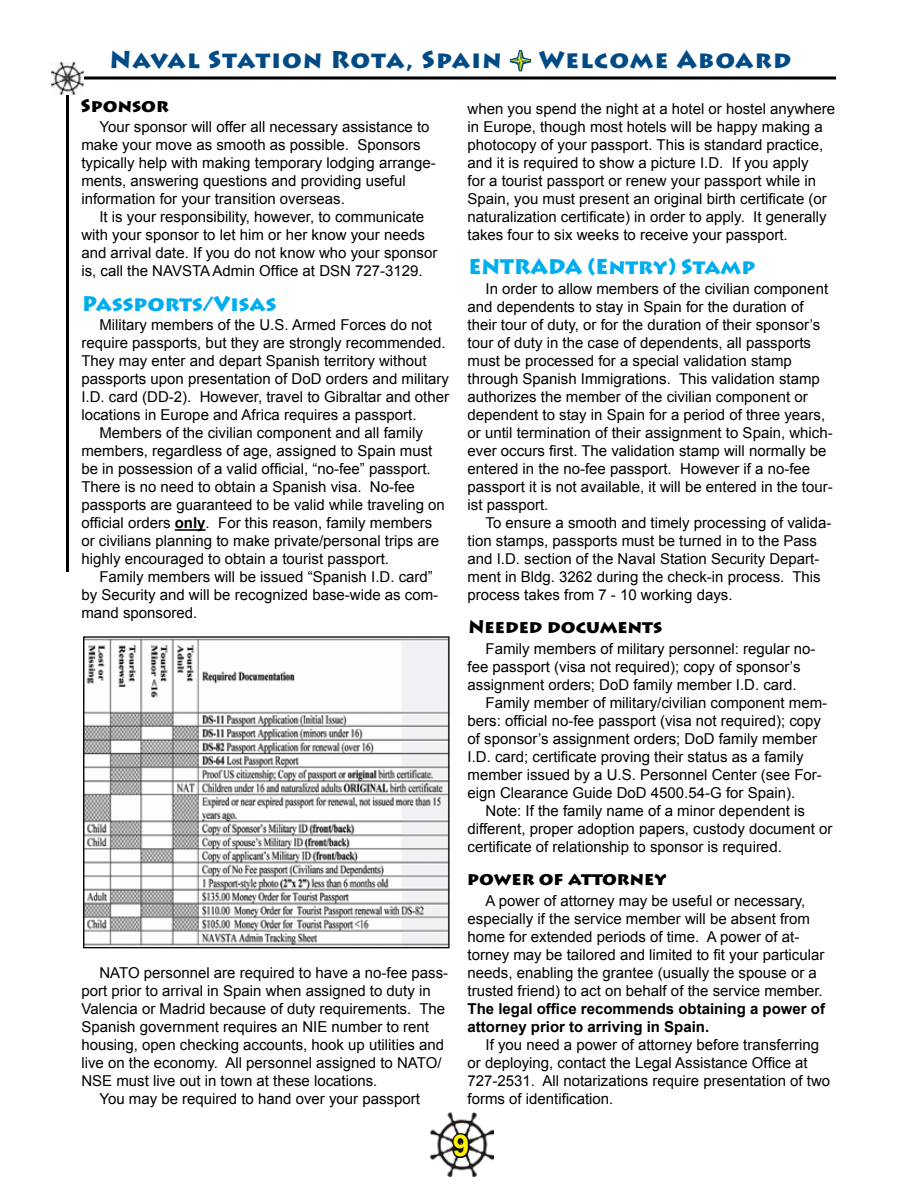
<style>
.page{position:relative;width:918px;height:1188px;background:#fff}
.page>*{position:absolute;margin:0;border:0;box-sizing:border-box;transform-origin:0 0}
.t1{font:700 30px "Arial";color:#fff200}
.t2{font:900 24px "Lithos Pro";letter-spacing:.05em;color:#004a85}
.t3{font:900 21px "Lithos Pro";color:#00aeef}
.t4{font:900 18px "Lithos Pro";color:#000}
.t5{font:15px/18px "Arial";color:#000}
.t6{font:700 15px/18px "Arial";color:#000}
.s1{color:#fff200}
.s2{font-weight:700}
</style>
<div class="page">
<img style="left:430px;top:1113px;width:64px;height:63px">
<svg style="left:84px;top:76px;width:752px;height:4px;background:#3f3f3f"></svg>
<hr style="left:66px;top:92px;width:3px;height:480px;background:#000">
<img style="left:52px;top:63px;width:31px;height:32px">
<svg style="left:497px;top:50px;width:59px;height:30px"></svg>
<hr style="left:175px;top:529px;width:31px;height:2px;background:#000">
<img style="left:85px;top:638px;width:363px;height:308px">
<div style="left:83px;top:636px;width:367px;height:312px;border:1px solid #000"></div>
<svg style="left:450px;top:1131px;width:22px;height:29px"></svg>
<h2 class="t2" style="left:110px;top:45px;width:683px">Naval Station Rota, Spain <span class="s1">●</span> Welcome Aboard</h2>
<p class="t4" style="left:81px;top:95px;width:89px">Sponsor</p>
<p class="t5" style="left:81px;top:118px;width:356px;text-indent:18px">Your sponsor will offer all necessary assistance to make your move as smooth as possible. Sponsors typically help with making temporary lodging arrange&shy;ments, answering questions and providing useful information for your transition overseas.</p>
<p class="t5" style="left:81px;top:208px;width:358px;text-indent:18px">It is your responsibility, however, to communicate with your sponsor to let him or her know your needs and arrival date. If you do not know who your sponsor is, call the NAVSTA Admin Office at DSN 727-3129.</p>
<h3 class="t3" style="left:82px;top:291px;width:196px">Passports/Visas</h3>
<p class="t5" style="left:99px;top:316px;width:334px">Military members of the U.S. Armed Forces do not</p>
<p class="t5" style="left:81px;top:334px;width:366px">require passports, but they are strongly recommended.</p>
<p class="t5" style="left:81px;top:352px;width:347px">They may enter and depart Spanish territory without</p>
<p class="t5" style="left:81px;top:370px;width:369px">passports upon presentation of DoD orders and military</p>
<p class="t5" style="left:81px;top:388px;width:369px">I.D. card (DD-2). However, travel to Gibraltar and other</p>
<p class="t5" style="left:81px;top:406px;width:337px">locations in Europe and Africa requires a passport.</p>
<p class="t5" style="left:99px;top:424px;width:325px">Members of the civilian component and all family</p>
<p class="t5" style="left:81px;top:442px;width:352px">members, regardless of age, assigned to Spain must</p>
<p class="t5" style="left:81px;top:460px;width:351px">be in possession of a valid official, “no-fee” passport.</p>
<p class="t5" style="left:81px;top:478px;width:335px">There is no need to obtain a Spanish visa. No-fee</p>
<p class="t5" style="left:81px;top:496px;width:365px">passports are guaranteed to be valid while traveling on</p>
<p class="t5" style="left:81px;top:514px;width:352px">official orders <span class="s2">only</span>. For this reason, family members</p>
<p class="t5" style="left:81px;top:532px;width:359px">or civilians planning to make private/personal trips are</p>
<p class="t5" style="left:81px;top:550px;width:309px">highly encouraged to obtain a tourist passport.</p>
<p class="t5" style="left:99px;top:568px;width:335px">Family members will be issued “Spanish I.D. card”</p>
<p class="t5" style="left:81px;top:586px;width:358px">by Security and will be recognized base-wide as com-</p>
<p class="t5" style="left:81px;top:604px;width:117px">mand sponsored.</p>
<p class="t5" style="left:99px;top:964px;width:350px">NATO personnel are required to have a no-fee pass-</p>
<p class="t5" style="left:81px;top:982px;width:351px">port prior to arrival in Spain when assigned to duty in</p>
<p class="t5" style="left:81px;top:1000px;width:365px">Valencia or Madrid because of duty requirements. The</p>
<p class="t5" style="left:81px;top:1018px;width:349px">Spanish government requires an NIE number to rent</p>
<p class="t5" style="left:81px;top:1036px;width:364px">housing, open checking accounts, hook up utilities and</p>
<p class="t5" style="left:81px;top:1054px;width:362px">live on the economy. All personnel assigned to NATO/</p>
<p class="t5" style="left:81px;top:1072px;width:297px">NSE must live out in town at these locations.</p>
<p class="t5" style="left:99px;top:1090px;width:322px">You may be required to hand over your passport</p>
<p class="t5" style="left:468px;top:100px;width:369px">when you spend the night at a hotel or hostel anywhere in Europe, though most hotels will be happy making a photocopy of your passport. This is standard practice, and it is required to show a picture I.D. If you apply<br>for a tourist passport or renew your passport while in Spain, you must present an original birth certificate (or naturalization certificate) in order to apply. It generally takes four to six weeks to receive your passport.</p>
<p class="t5" style="left:468px;top:280px;width:367px;text-indent:18px">In order to allow members of the civilian component and dependents to stay in Spain for the duration of their tour of duty, or for the duration of their sponsor’s tour of duty in the case of dependents, all passports must be processed for a special validation stamp through Spanish Immigrations. This validation stamp authorizes the member of the civilian component or dependent to stay in Spain for a period of three years, or until termination of their assignment to Spain, which&shy;ever occurs first. The validation stamp will normally be entered in the no-fee passport. However if a no-fee passport it is not available, it will be entered in the tour&shy;ist passport.</p>
<p class="t5" style="left:468px;top:514px;width:366px;text-indent:18px">To ensure a smooth and timely processing of valida&shy;tion stamps, passports must be turned in to the Pass and I.D. section of the Naval Station Security Depart&shy;ment in Bldg. 3262 during the check-in process. This process takes from 7 - 10 working days.</p>
<p class="t5" style="left:468px;top:640px;width:350px;text-indent:18px">Family members of military personnel: regular no&shy;fee passport (visa not required); copy of sponsor’s assignment orders; DoD family member I.D. card.</p>
<p class="t5" style="left:468px;top:694px;width:361px;text-indent:18px">Family member of military/civilian component mem&shy;bers: official no-fee passport (visa not required); copy of sponsor’s assignment orders; DoD family member I.D. card; certificate proving their status as a family member issued by a U.S. Personnel Center (see For&shy;eign Clearance Guide DoD 4500.54-G for Spain).</p>
<p class="t5" style="left:468px;top:802px;width:366px;text-indent:18px">Note: If the family name of a minor dependent is different, proper adoption papers, custody document or certificate of relationship to sponsor is required.</p>
<p class="t5" style="left:468px;top:892px;width:358px;text-indent:18px">A power of attorney may be useful or necessary, especially if the service member will be absent from home for extended periods of time. A power of at&shy;torney may be tailored and limited to fit your particular needs, enabling the grantee (usually the spouse or a trusted friend) to act on behalf of the service member.</p>
<p class="t6" style="left:468px;top:1001px;width:359px">The legal office recommends obtaining a power of attorney prior to arriving in Spain.</p>
<p class="t5" style="left:468px;top:1036px;width:364px;text-indent:18px">If you need a power of attorney before transferring or deploying, contact the Legal Assistance Office at 727-2531. All notarizations require presentation of two forms of identification.</p>
<h3 class="t3" style="left:468px;top:253px;width:289px">ENTRADA (Entry) Stamp</h3>
<p class="t4" style="left:468px;top:616px;width:195px">Needed documents</p>
<p class="t4" style="left:467px;top:868px;width:202px">power of attorney</p>
<h1 class="t1" style="left:453px;top:1126px;width:18px">9</h1>
</div>
